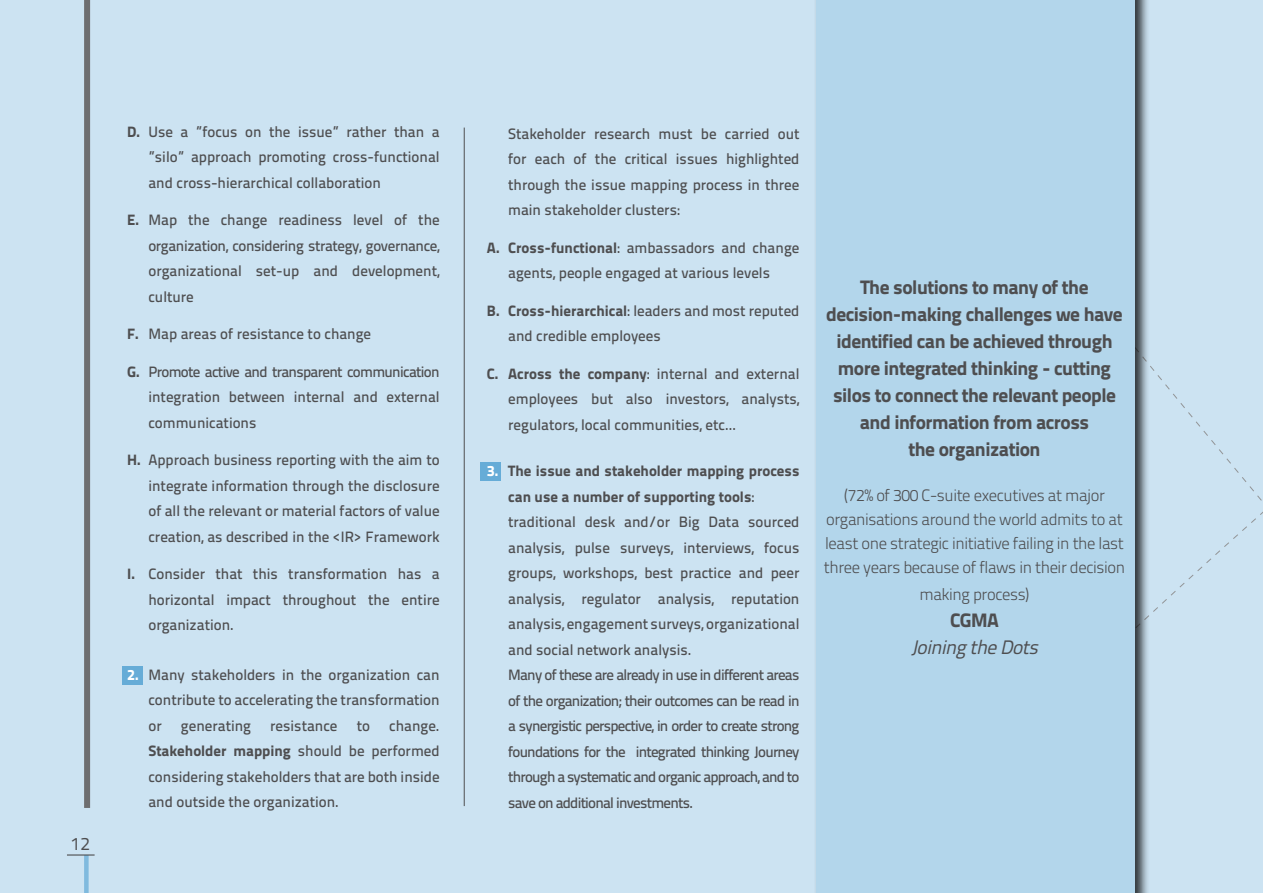
<style>
.page{position:relative;width:1263px;height:893px;background:#cce3f2}
.page>*{position:absolute;margin:0;border:0;box-sizing:border-box;transform-origin:0 0}
.t1{font:800 19.5px/27px "Titillium Text 22 L";letter-spacing:-.025em;color:#4e4e50;text-align:center}
.t2{font:italic 19.5px "Titillium Text L";letter-spacing:-.025em;color:#4e4e50}
.t3{font:18px "Titillium Text 22 L";color:#4e4e50}
.t4{font:300 16.5px/24px "Titillium Text 22 L";letter-spacing:-.025em;color:#4e4e50;text-align:center}
.t5{font:500 15px/25.5px "Titillium Text 22 L";color:#4e4e50;text-align:justify}
.t6{font:500 15px/25.5px "Titillium Text 22 L";letter-spacing:-.05em;color:#4e4e50}
.s1{font-weight:800}
.s2{font-weight:800;color:#fff}
</style>
<div class="page">
<div style="left:84px;top:0;width:6px;height:808px;background:#6d6e70"></div>
<div style="left:813px;top:0;width:336px;height:893px;background:#000;opacity:.75"></div>
<div style="left:816px;top:0;width:319px;height:893px;background:#b3d6eb"></div>
<div style="left:122px;top:666px;width:20px;height:19px;background:#66acd7"></div>
<div style="left:480px;top:462px;width:21px;height:19px;background:#66acd7"></div>
<hr style="left:464px;top:128px;width:1px;height:678px;background:#4e4e50">
<div style="left:84px;top:855px;width:5px;height:38px;background:#80bade"></div>
<hr style="left:67px;top:854px;width:28px;height:2px;background:#4e4e50">
<p class="t3" style="left:71px;top:830px;width:21px">12</p>
<p class="t5" style="left:148px;top:118px;width:293px;text-indent:-21px"><span class="s1">D.</span> Use a ”focus on the issue” rather than a ”silo” approach promoting cross-functional and cross-hierarchical collaboration</p>
<p class="t5" style="left:148px;top:206px;width:293px;text-indent:-21px"><span class="s1">E.</span> Map the change readiness level of the organization, considering strategy, governance, organizational set-up and development, culture</p>
<p class="t5" style="left:127px;top:320px;width:246px"><span class="s1">F.</span> Map areas of resistance to change</p>
<p class="t5" style="left:148px;top:358px;width:293px;text-indent:-21px"><span class="s1">G.</span> Promote active and transparent communication integration between internal and external communications</p>
<p class="t5" style="left:148px;top:446px;width:293px;text-indent:-21px"><span class="s1">H.</span> Approach business reporting with the aim to integrate information through the disclosure of all the relevant or material factors of value creation, as described in the &lt;IR&gt; Framework</p>
<p class="t5" style="left:148px;top:560px;width:293px;text-indent:-21px"><span class="s1">I.</span> Consider that this transformation has a horizontal impact throughout the entire organization.</p>
<p class="t5" style="left:148px;top:661px;width:293px;text-indent:-21px"><span class="s2">2.</span> Many stakeholders in the organization can contribute to accelerating the transformation or</p>
<p class="t5" style="left:148px;top:712px;width:293px;text-indent:241px">change.<br><span class="s1">Stakeholder mapping</span> should be performed considering stakeholders that are both inside and outside the organization.</p>
<p class="t5" style="left:181px;top:712px;width:72px">generating</p>
<p class="t5" style="left:270px;top:712px;width:69px">resistance</p>
<p class="t5" style="left:357px;top:712px;width:15px">to</p>
<p class="t5" style="left:508px;top:120px;width:293px">Stakeholder research must be carried out for each of the critical issues highlighted through the issue mapping process in three main stakeholder clusters:</p>
<p class="t5" style="left:487px;top:234px;width:314px;text-align:center"><span class="s1">A. Cross-functional</span>: ambassadors and change agents, people engaged at various levels</p>
<p class="t5" style="left:508px;top:297px;width:293px;text-indent:-21px"><span class="s1">B. Cross-hierarchical</span>: leaders and most reputed and credible employees</p>
<p class="t5" style="left:508px;top:360px;width:293px;text-indent:-21px"><span class="s1">C. Across the company</span>: internal and external employees but also investors, analysts, regulators, local communities, etc...</p>
<p class="t6" style="left:508px;top:457px;width:293px;text-indent:-21px"><span class="s2">3.</span> <span class="s1">The issue and stakeholder mapping process can use a number of supporting tools</span>: traditional desk and/or Big Data sourced analysis, pulse surveys, interviews, focus groups, workshops, best practice and peer analysis, regulator analysis, reputation analysis, engagement surveys, organizational and social network analysis.<br>Many of these are already in use in different areas of the organization; their outcomes can be read in a synergistic perspective, in order to create strong foundations for the integrated thinking Journey through a systematic and organic approach, and to save on additional investments.</p>
<h1 class="t1" style="left:826px;top:272px;width:298px">The solutions to many of the decision-making challenges we have identified can be achieved through more integrated thinking - cutting silos to connect the relevant people and information from across<br>the organization</h1>
<p class="t4" style="left:824px;top:482px;width:303px">(72% of 300 C-suite executives at major organisations around the world admits to at least one strategic initiative failing in the last three years because of flaws in their decision</p>
<p class="t4" style="left:919px;top:581px;width:112px">making process)</p>
<h1 class="t1" style="left:950px;top:605px;width:50px">CGMA</h1>
<h1 class="t2" style="left:911px;top:633px;width:129px">Joining the Dots</h1>
</div>
